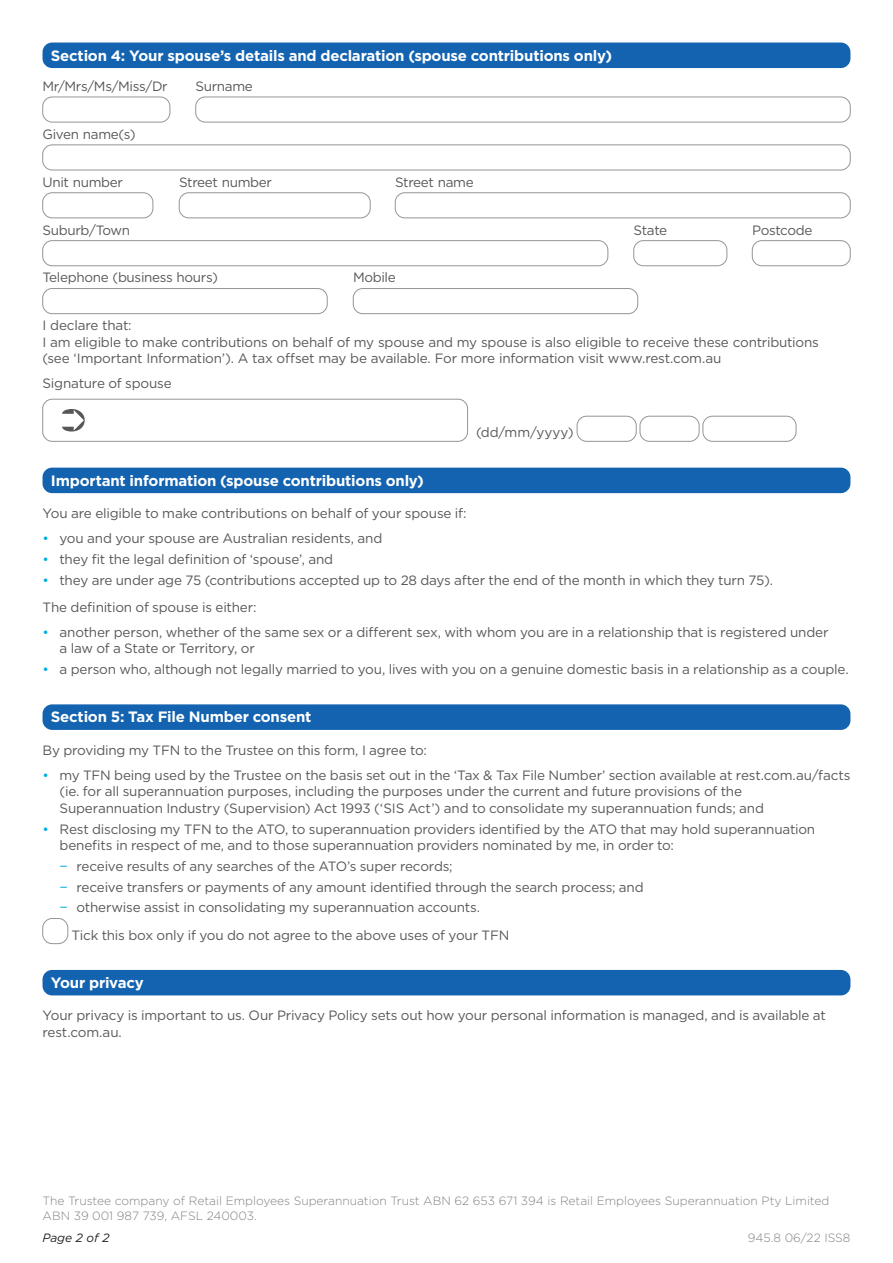
<style>
.page{position:relative;width:893px;height:1263px;background:#fff}
.page>*{position:absolute;margin:0;border:0;box-sizing:border-box;transform-origin:0 0}
.Section_Hdg{font:700 15px "Gotham";letter-spacing:-.015em;color:#fff}
.Body_including_Input{font:13.5px/16.5px "Gotham";letter-spacing:-.015em;color:#57585a}
.Body{font:13.5px/16.5px "Gotham";letter-spacing:-.015em;color:#57585a}
.Disclaimer{font:300 12px/15px "Gotham";color:#808285}
.t1{font:italic 12px "Gotham";color:#231f20}
.s1{color:#00afe1}
</style>
<div class="page">
<div style="left:43px;top:43px;width:807px;height:25px;background:#1363b0;border-radius:10px"></div>
<div style="left:43px;top:97px;width:127px;height:25px;border:1px solid #939598;border-radius:10px"></div>
<div style="left:196px;top:97px;width:654px;height:25px;border:1px solid #939598;border-radius:10px"></div>
<div style="left:43px;top:145px;width:807px;height:25px;border:1px solid #939598;border-radius:10px"></div>
<div style="left:43px;top:193px;width:110px;height:25px;border:1px solid #939598;border-radius:10px"></div>
<div style="left:179px;top:193px;width:191px;height:25px;border:1px solid #939598;border-radius:10px"></div>
<div style="left:395px;top:193px;width:455px;height:25px;border:1px solid #939598;border-radius:10px"></div>
<div style="left:43px;top:240px;width:565px;height:26px;border:1px solid #939598;border-radius:10px"></div>
<div style="left:634px;top:240px;width:93px;height:26px;border:1px solid #939598;border-radius:10px"></div>
<div style="left:752px;top:240px;width:98px;height:26px;border:1px solid #939598;border-radius:10px"></div>
<div style="left:43px;top:288px;width:284px;height:26px;border:1px solid #939598;border-radius:10px"></div>
<div style="left:353px;top:288px;width:285px;height:26px;border:1px solid #939598;border-radius:10px"></div>
<svg style="left:62px;top:409px;width:23px;height:22px"></svg>
<div style="left:43px;top:399px;width:425px;height:42px;border:1px solid #939598;border-radius:10px"></div>
<div style="left:577px;top:416px;width:59px;height:25px;border:1px solid #939598;border-radius:10px"></div>
<div style="left:640px;top:416px;width:59px;height:25px;border:1px solid #939598;border-radius:10px"></div>
<div style="left:703px;top:416px;width:93px;height:25px;border:1px solid #939598;border-radius:10px"></div>
<div style="left:43px;top:468px;width:807px;height:25px;background:#1363b0;border-radius:10px"></div>
<div style="left:43px;top:704px;width:807px;height:26px;background:#1363b0;border-radius:10px"></div>
<div style="left:43px;top:918px;width:25px;height:26px;border:1px solid #939598;border-radius:10px"></div>
<div style="left:43px;top:970px;width:807px;height:25px;background:#1363b0;border-radius:10px"></div>
<p class="Section_Hdg" style="left:51px;top:45px;width:563px">Section 4: Your spouse’s details and declaration (spouse contributions only)</p>
<p class="Body_including_Input" style="left:43px;top:78px;width:127px">Mr/Mrs/Ms/Miss/Dr</p>
<p class="Body_including_Input" style="left:196px;top:78px;width:59px">Surname</p>
<p class="Body_including_Input" style="left:43px;top:125px;width:95px">Given name(s)</p>
<p class="Body_including_Input" style="left:43px;top:173px;width:82px">Unit number</p>
<p class="Body_including_Input" style="left:179px;top:173px;width:94px">Street number</p>
<p class="Body_including_Input" style="left:395px;top:173px;width:80px">Street name</p>
<p class="Body_including_Input" style="left:43px;top:221px;width:89px">Suburb/Town</p>
<p class="Body_including_Input" style="left:634px;top:221px;width:35px">State</p>
<p class="Body_including_Input" style="left:752px;top:221px;width:62px">Postcode</p>
<p class="Body_including_Input" style="left:43px;top:269px;width:177px">Telephone (business hours)</p>
<p class="Body_including_Input" style="left:353px;top:269px;width:44px">Mobile</p>
<p class="Body_including_Input" style="left:43px;top:317px;width:778px">I declare that:<br>I am eligible to make contributions on behalf of my spouse and my spouse is also eligible to receive these contributions (see ‘Important Information’). A tax offset may be available. For more information visit www.rest.com.au</p>
<p class="Body" style="left:43px;top:375px;width:131px">Signature of spouse</p>
<p class="Body" style="left:476px;top:424px;width:99px">(dd/mm/yyyy)</p>
<p class="Section_Hdg" style="left:51px;top:470px;width:375px">Important information (spouse contributions only)</p>
<p class="Body" style="left:43px;top:505px;width:425px">You are eligible to make contributions on behalf of your spouse if:</p>
<p class="Body_including_Input" style="left:43px;top:530px;width:341px"><span class="s1">•</span> you and your spouse are Australian residents, and</p>
<p class="Body_including_Input" style="left:43px;top:551px;width:292px"><span class="s1">•</span> they fit the legal definition of ‘spouse’, and</p>
<p class="Body_including_Input" style="left:43px;top:571px;width:732px"><span class="s1">•</span> they are under age 75 (contributions accepted up to 28 days after the end of the month in which they turn 75).</p>
<p class="Body" style="left:43px;top:598px;width:216px">The definition of spouse is either:</p>
<p class="Body_including_Input" style="left:60px;top:623px;width:770px;text-indent:-17px"><span class="s1">•</span> another person, whether of the same sex or a different sex, with whom you are in a relationship that is registered under a law of a State or Territory, or</p>
<p class="Body_including_Input" style="left:43px;top:661px;width:808px"><span class="s1">•</span> a person who, although not legally married to you, lives with you on a genuine domestic basis in a relationship as a couple.</p>
<p class="Section_Hdg" style="left:51px;top:707px;width:262px">Section 5: Tax File Number consent</p>
<p class="Body" style="left:43px;top:742px;width:386px">By providing my TFN to the Trustee on this form, I agree to:</p>
<p class="Body_including_Input" style="left:60px;top:767px;width:792px;text-indent:-17px"><span class="s1">•</span> my TFN being used by the Trustee on the basis set out in the ‘Tax &amp; Tax File Number’ section available at rest.com.au/facts (ie. for all superannuation purposes, including the purposes under the current and future provisions of the<br>Superannuation Industry (Supervision) Act 1993 (‘SIS Act’) and to consolidate my superannuation funds; and</p>
<p class="Body_including_Input" style="left:60px;top:820px;width:757px;text-indent:-17px"><span class="s1">•</span> Rest disclosing my TFN to the ATO, to superannuation providers identified by the ATO that may hold superannuation benefits in respect of me, and to those superannuation providers nominated by me, in order to:</p>
<p class="Body_including_Input" style="left:60px;top:858px;width:395px"><span class="s1">−</span> receive results of any searches of the ATO’s super records;</p>
<p class="Body_including_Input" style="left:60px;top:878px;width:586px"><span class="s1">−</span> receive transfers or payments of any amount identified through the search process; and</p>
<p class="Body_including_Input" style="left:60px;top:899px;width:422px"><span class="s1">−</span> otherwise assist in consolidating my superannuation accounts.</p>
<p class="Body" style="left:71px;top:926px;width:439px">Tick this box only if you do not agree to the above uses of your TFN</p>
<p class="Section_Hdg" style="left:51px;top:973px;width:94px">Your privacy</p>
<p class="Body" style="left:43px;top:1007px;width:785px">Your privacy is important to us. Our Privacy Policy sets out how your personal information is managed, and is available at rest.com.au.</p>
<p class="Disclaimer" style="left:43px;top:1193px;width:788px">The Trustee company of Retail Employees Superannuation Trust ABN 62 653 671 394 is Retail Employees Superannuation Pty Limited<br>ABN 39 001 987 739, AFSL 240003.</p>
<p class="t1" style="left:43px;top:1230px;width:68px">Page 2 of 2</p>
<p class="Disclaimer" style="left:748px;top:1230px;width:104px">945.8 06/22 ISS8</p>
</div>
